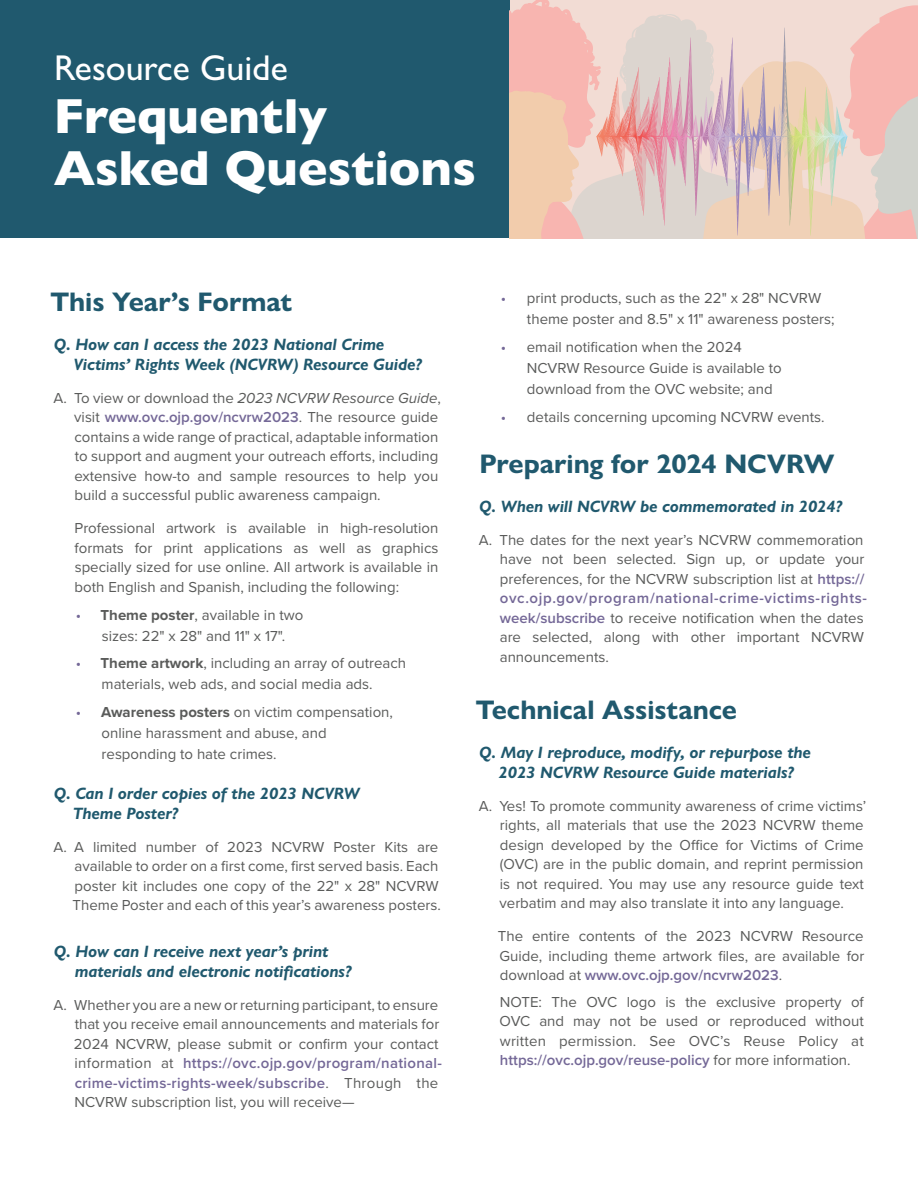
<style>
.page{position:relative;width:918px;height:1188px;background:#fff}
.page>*{position:absolute;margin:0;border:0;box-sizing:border-box;transform-origin:0 0}
.t1{font:800 49.5px/52.5px "Gill Sans Nova";color:#fff}
.t2{font:500 36px "Gill Sans Nova";color:#fff}
.t3{font:700 27px "Gill Sans Nova";letter-spacing:-.005em;color:#20596e}
.t4{font:italic 700 16.5px/19.8px "Gill Sans Nova";letter-spacing:-.005em;color:#20596e}
.t5{font:15px/19.5px "Proxima Nova";color:#5a5b5a}
.s1{font-style:italic}
.s2{font-weight:600;color:#746897}
.s3{color:#746897}
.s4{font-weight:700}
</style>
<div class="page">
<div style="left:0;top:0;width:510px;height:238px;background:#20596e"></div>
<svg style="left:510px;top:0;width:408px;height:238px;background:#eacac0"></svg>
<h2 class="t2" style="left:54px;top:46px;width:236px">Resource Guide</h2>
<h1 class="t1" style="left:54px;top:90px;width:423px">Frequently<br>Asked Questions</h1>
<h3 class="t3" style="left:51px;top:285px;width:243px">This Year’s Format</h3>
<p class="t4" style="left:73px;top:334px;width:350px;text-indent:-19px">Q. How can I access the 2023 National Crime<br>Victims’ Rights Week (NCVRW) Resource Guide?</p>
<p class="t5" style="left:74px;top:387px;width:368px;text-indent:-21px">A. To view or download the <span class="s1">2023 NCVRW Resource Guide</span>, visit <span class="s2">www.ovc.ojp.gov/ncvrw2023</span>. The resource guide contains a wide range of practical, adaptable information to support and augment your outreach efforts, including extensive how-to and sample resources to help you build a successful public awareness campaign.</p>
<p class="t5" style="left:75px;top:518px;width:365px;text-align:justify">Professional artwork is available in high-resolution formats for print applications as well as graphics specially sized for use online. All artwork is available in both English and Spanish, including the following:</p>
<p class="t5" style="left:76px;top:603px;width:229px;line-height:21px;text-align:center"><span class="s3">•</span> <span class="s4">Theme poster</span>, available in two sizes: 22" x 28" and 11" x 17".</p>
<p class="t5" style="left:76px;top:652px;width:332px;line-height:21px;text-align:center"><span class="s3">•</span> <span class="s4">Theme artwork</span>, including an array of outreach materials, web ads, and social media ads.</p>
<p class="t5" style="left:102px;top:701px;width:293px;line-height:21px;text-indent:-26px"><span class="s3">•</span> <span class="s4">Awareness posters</span> on victim compensation, online harassment and abuse, and responding to hate crimes.</p>
<p class="t4" style="left:73px;top:783px;width:289px;text-indent:-19px">Q. Can I order copies of the 2023 NCVRW<br>Theme Poster?</p>
<p class="t5" style="left:73px;top:836px;width:370px;text-indent:-19px">A. A limited number of 2023 NCVRW Poster Kits are available to order on a first come, first served basis. Each poster kit includes one copy of the 22" x 28" NCVRW Theme Poster and each of this year’s awareness posters.</p>
<p class="t4" style="left:75px;top:941px;width:278px;text-indent:-21px">Q. How can I receive next year’s print materials and electronic notifications?</p>
<p class="t5" style="left:74px;top:995px;width:370px;text-indent:-20px">A. Whether you are a new or returning participant, to ensure that you receive email announcements and materials for 2024 NCVRW, please submit or confirm your contact information at <span class="s2">https://ovc.ojp.gov/program/national&shy;crime-victims-rights-week/subscribe</span>. Through the NCVRW subscription list, you will receive—</p>
<p class="t5" style="left:527px;top:287px;width:309px;line-height:21px;text-indent:-26px"><span class="s3">•</span> print products, such as the 22" x 28" NCVRW theme poster and 8.5" x 11" awareness posters;</p>
<p class="t5" style="left:527px;top:336px;width:257px;line-height:21px;text-indent:-26px"><span class="s3">•</span> email notification when the 2024<br>NCVRW Resource Guide is available to download from the OVC website; and</p>
<p class="t5" style="left:501px;top:407px;width:325px"><span class="s3">•</span> details concerning upcoming NCVRW events.</p>
<h3 class="t3" style="left:479px;top:447px;width:356px">Preparing for 2024 NCVRW</h3>
<p class="t4" style="left:479px;top:496px;width:365px">Q. When will NCVRW be commemorated in 2024?</p>
<p class="t5" style="left:500px;top:529px;width:369px;text-indent:-21px">A. The dates for the next year’s NCVRW commemoration have not been selected. Sign up, or update your preferences, for the NCVRW subscription list at <span class="s2">https:// ovc.ojp.gov/program/national-crime-victims-rights&shy;week/subscribe</span> to receive notification when the dates are selected, along with other important NCVRW announcements.</p>
<h3 class="t3" style="left:476px;top:693px;width:263px">Technical Assistance</h3>
<p class="t4" style="left:479px;top:742px;width:333px;text-align:center">Q. May I reproduce, modify, or repurpose the<br>2023 NCVRW Resource Guide materials?</p>
<p class="t5" style="left:500px;top:795px;width:368px;text-indent:-21px">A. Yes! To promote community awareness of crime victims’ rights, all materials that use the 2023 NCVRW theme design developed by the Office for Victims of Crime (OVC) are in the public domain, and reprint permission is not required. You may use any resource guide text verbatim and may also translate it into any language.</p>
<p class="t5" style="left:498px;top:926px;width:368px;text-align:justify">The entire contents of the 2023 NCVRW Resource Guide, including theme artwork files, are available for download at <span class="s2">www.ovc.ojp.gov/ncvrw2023</span>.</p>
<p class="t5" style="left:500px;top:991px;width:366px;text-align:justify">NOTE: The OVC logo is the exclusive property of OVC and may not be used or reproduced without written permission. See OVC’s Reuse Policy at <span class="s2">https://ovc.ojp.gov/reuse-policy</span> for more information.</p>
</div>
